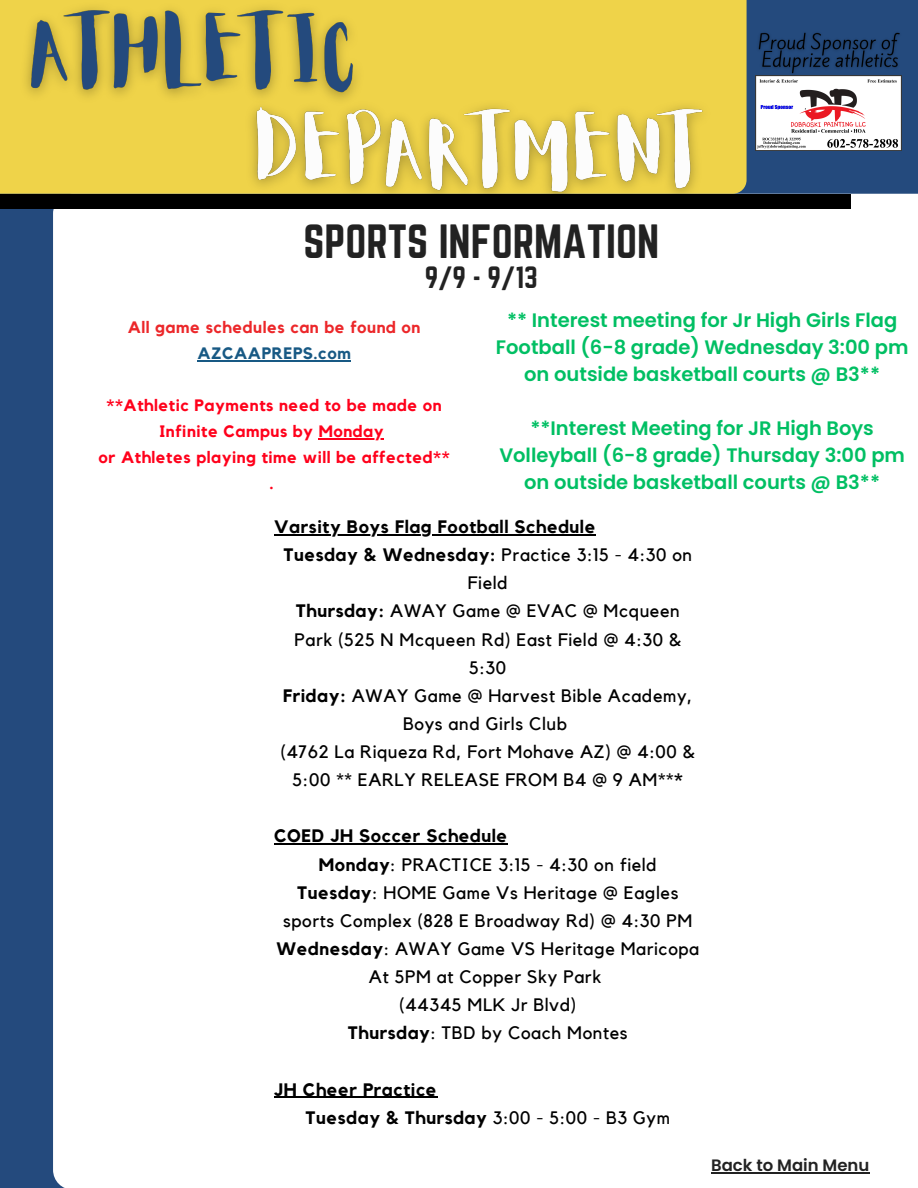
<style>
.page{position:relative;width:918px;height:1188px;background:#244a7d}
.page>*{position:absolute;margin:0;border:0;box-sizing:border-box;transform-origin:0 0}
.t1{font:42px "Norwester";color:#222}
.t2{font:27px "Norwester";color:#222}
.t3{font:600 19.5px/27px "Poppins";color:#00bf63;text-align:center}
.t4{font:18px/28.2px "Kollektif";letter-spacing:.035em;color:#000;text-align:center}
.t5{font:700 18px/28.2px "Kollektif";letter-spacing:.035em;color:#000}
.t6{font:700 16.5px/25.8px "Kollektif";letter-spacing:.035em;color:#ff001b;text-align:center}
.t7{font:700 16.5px/25.8px "Kollektif";letter-spacing:.035em;color:#ec272a;text-align:center}
.t8{font:600 16.5px "Poppins";color:#222}
.s1{color:#185984}
.s2{font-weight:700}
.s3{font-weight:400}
</style>
<div class="page">
<div style="left:53px;top:194px;width:865px;height:994px;background:#fff"></div>
<div style="left:0;top:0;width:747px;height:194px;background:#efd349"></div>
<div style="left:0;top:194px;width:851px;height:14px;background:#000"></div>
<img style="left:13px;top:0;width:360px;height:113px">
<img style="left:238px;top:90px;width:484px;height:123px">
<img style="left:755px;top:80px;width:146px;height:71px">
<img style="left:755px;top:32px;width:147px;height:48px">
<hr style="left:711px;top:1172px;width:158px;height:1px;background:#222">
<hr style="left:197px;top:360px;width:154px;height:2px;background:#185984">
<hr style="left:319px;top:438px;width:65px;height:1px;background:#ff001b">
<hr style="left:274px;top:534px;width:322px;height:1px;background:#000">
<hr style="left:274px;top:844px;width:234px;height:1px;background:#000">
<hr style="left:274px;top:1097px;width:163px;height:1px;background:#000">
<h3 class="t1" style="left:303px;top:216px;width:357px">SPORTS INFORMATION</h3>
<h3 class="t2" style="left:425px;top:261px;width:114px">9/9 - 9/13</h3>
<h3 class="t7" style="left:128px;top:315px;width:294px">All game schedules can be found on<br><span class="s1">AZCAAPREPS.com</span></h3>
<h5 class="t6" style="left:106px;top:393px;width:337px">**Athletic Payments need to be made on<br>Infinite Campus by Monday</h5>
<h5 class="t6" style="left:99px;top:445px;width:353px">or Athletes playing time will be affected** .</h5>
<p class="t3" style="left:496px;top:307px;width:414px">** Interest meeting for Jr High Girls Flag<br>Football (6-8 grade) Wednesday 3:00 pm on outside basketball courts @ B3**</p>
<p class="t3" style="left:499px;top:415px;width:407px">**Interest Meeting for JR High Boys<br>Volleyball (6-8 grade) Thursday 3:00 pm on outside basketball courts @ B3**</p>
<p class="t5" style="left:274px;top:513px;width:323px">Varsity Boys Flag Football Schedule</p>
<p class="t4" style="left:283px;top:541px;width:410px"><span class="s2">Tuesday &amp; Wednesday:</span> Practice 3:15 - 4:30 on<br>Field</p>
<p class="t4" style="left:294px;top:598px;width:388px"><span class="s2">Thursday:</span> AWAY Game @ EVAC @ Mcqueen<br>Park (525 N Mcqueen Rd) East Field @ 4:30 &amp;<br>5:30</p>
<p class="t4" style="left:283px;top:682px;width:411px"><span class="s2">Friday:</span> AWAY Game @ Harvest Bible Academy,<br>Boys and Girls Club</p>
<p class="t4" style="left:281px;top:738px;width:416px">(4762 La Riqueza Rd, Fort Mohave AZ) @ 4:00 &amp;<br>5:00 ** EARLY RELEASE FROM B4 @ 9 AM**<span class="s2">*</span></p>
<p class="t5" style="left:274px;top:823px;width:235px">COED JH Soccer Schedule</p>
<p class="t4" style="left:319px;top:851px;width:339px"><span class="s2">Monday</span>: PRACTICE 3:15 - 4:30 on field</p>
<p class="t4" style="left:283px;top:879px;width:411px"><span class="s2">Tuesday</span>: HOME Game Vs Heritage @ Eagles sports Complex (828 E Broadway Rd) @ 4:30 PM</p>
<p class="t4" style="left:276px;top:935px;width:424px"><span class="s2">Wednesday</span>: AWAY Game VS Heritage Maricopa<br>At 5PM at Copper Sky Park</p>
<p class="t4" style="left:399px;top:991px;width:178px">(44345 MLK Jr Blvd)</p>
<p class="t4" style="left:348px;top:1020px;width:281px"><span class="s2">Thursday</span>: TBD by Coach Montes</p>
<h5 class="t5" style="left:306px;top:1076px;width:366px;text-indent:-31px">JH Cheer Practice<br>Tuesday &amp; Thursday <span class="s3">3:00 - 5:00 - B3 Gym</span></h5>
<h2 class="t8" style="left:711px;top:1154px;width:160px">Back to Main Menu</h2>
</div>
